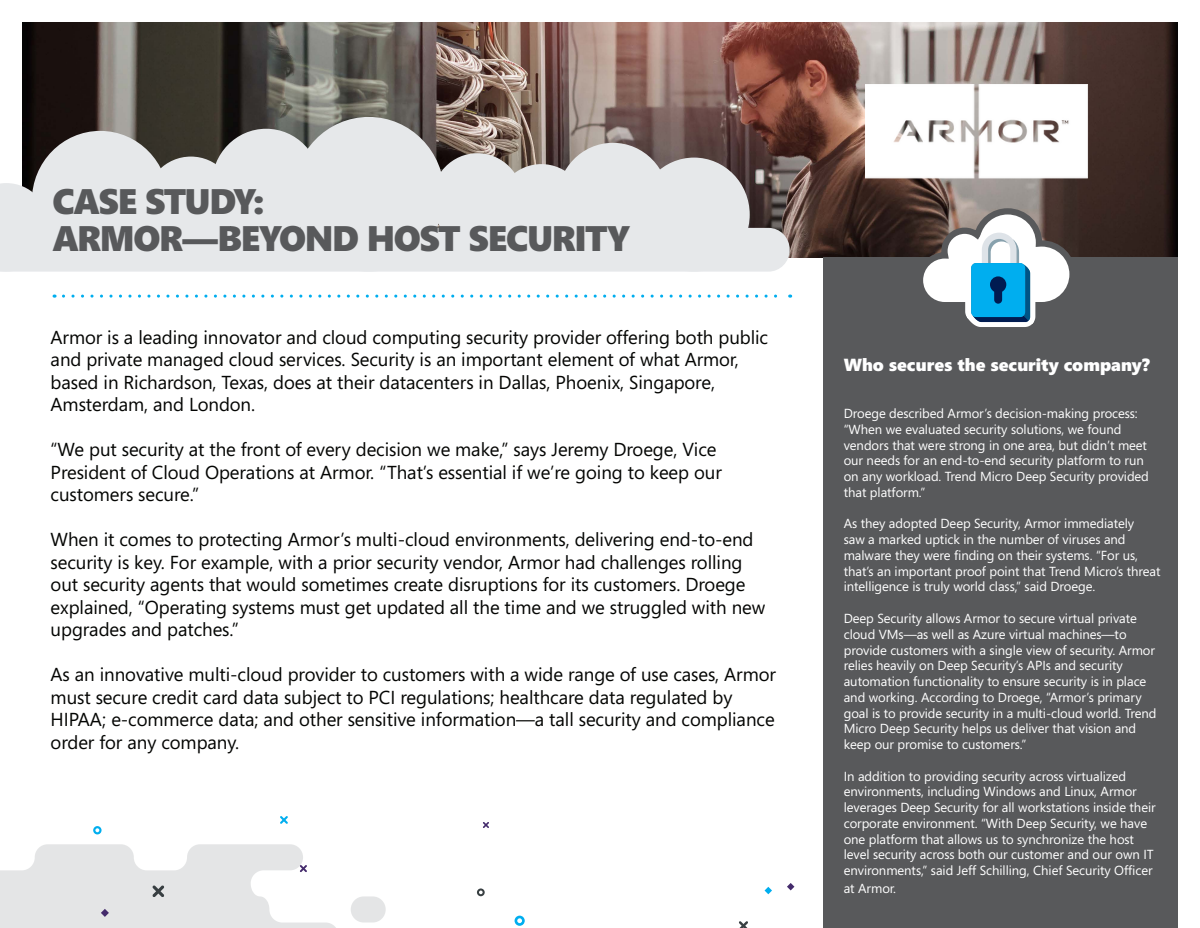
<style>
.page{position:relative;width:1200px;height:928px;background:#fff}
.page>*{position:absolute;margin:0;border:0;box-sizing:border-box;transform-origin:0 0}
.t1{font:900 35.5px/36.8px "Segoe";letter-spacing:-.04em;color:#58595b}
.t2{font:18.75px/22.5px "Segoe";letter-spacing:-.005em;color:#040503}
.t3{font:900 17.5px "Segoe";color:#fff}
.t4{font:13.12px/15.8px "Segoe";letter-spacing:-.005em;color:#fff}
</style>
<div class="page">
<svg style="left:63px;top:294px;width:728px;height:4px"></svg>
<img style="left:22px;top:22px;width:1156px;height:236px">
<div style="left:32px;top:131px;width:137px;height:140px;background:#e6e8ea;border-radius:50%"></div>
<div style="left:293px;top:117px;width:151px;height:154px;background:#e6e8ea;border-radius:50%"></div>
<div style="left:0;top:183px;width:790px;height:88px;background:#e6e8ea"></div>
<div style="left:145px;top:156px;width:91px;height:94px;background:#e6e8ea;border-radius:50%"></div>
<div style="left:212px;top:129px;width:108px;height:111px;background:#e6e8ea;border-radius:50%"></div>
<div style="left:432px;top:153px;width:91px;height:93px;background:#e6e8ea;border-radius:50%"></div>
<div style="left:496px;top:164px;width:91px;height:93px;background:#e6e8ea;border-radius:50%"></div>
<div style="left:557px;top:143px;width:112px;height:114px;background:#e6e8ea;border-radius:50%"></div>
<div style="left:638px;top:158px;width:112px;height:113px;background:#e6e8ea;border-radius:50%"></div>
<img style="left:866px;top:85px;width:231px;height:110px">
<div style="left:823px;top:258px;width:355px;height:670px;background:#58595b"></div>
<svg style="left:914px;top:203px;width:165px;height:124px"></svg>
<div style="left:351px;top:896px;width:35px;height:26px;background:#e4e5e6;border-radius:13px"></div>
<svg style="left:280px;top:816px;width:8px;height:7px"></svg>
<svg style="left:93px;top:826px;width:9px;height:8px"></svg>
<svg style="left:0;top:844px;width:375px;height:84px"></svg>
<svg style="left:787px;top:883px;width:7px;height:7px"></svg>
<svg style="left:739px;top:921px;width:9px;height:7px"></svg>
<svg style="left:483px;top:822px;width:6px;height:6px"></svg>
<svg style="left:477px;top:888px;width:8px;height:8px"></svg>
<svg style="left:515px;top:915px;width:10px;height:10px"></svg>
<svg style="left:765px;top:886px;width:7px;height:8px"></svg>
<h1 class="t1" style="left:52px;top:182px;width:579px">CASE STUDY:<br>ARMOR—BEYOND HOST SECURITY</h1>
<p class="t2" style="left:51px;top:325px;width:719px">Armor is a leading innovator and cloud computing security provider offering both public and private managed cloud services. Security is an important element of what Armor, based in Richardson, Texas, does at their datacenters in Dallas, Phoenix, Singapore, Amsterdam, and London.</p>
<h2 class="t2" style="left:51px;top:438px;width:673px">“We put security at the front of every decision we make,” says Jeremy Droege, Vice<br>President of Cloud Operations at Armor. “That’s essential if we’re going to keep our customers secure.”</h2>
<p class="t2" style="left:51px;top:528px;width:716px">When it comes to protecting Armor’s multi-cloud environments, delivering end-to-end security is key. For example, with a prior security vendor, Armor had challenges rolling out security agents that would sometimes create disruptions for its customers. Droege explained, “Operating systems must get updated all the time and we struggled with new upgrades and patches.”</p>
<p class="t2" style="left:51px;top:663px;width:727px">As an innovative multi-cloud provider to customers with a wide range of use cases, Armor must secure credit card data subject to PCI regulations; healthcare data regulated by HIPAA; e-commerce data; and other sensitive information—a tall security and compliance order for any company.</p>
<h3 class="t3" style="left:844px;top:352px;width:307px">Who secures the security company?</h3>
<p class="t4" style="left:844px;top:405px;width:307px">Droege described Armor’s decision-making process: “When we evaluated security solutions, we found vendors that were strong in one area, but didn’t meet our needs for an end-to-end security platform to run on any workload. Trend Micro Deep Security provided that platform.”</p>
<p class="t4" style="left:844px;top:515px;width:318px">As they adopted Deep Security, Armor immediately<br>saw a marked uptick in the number of viruses and malware they were finding on their systems. “For us, that’s an important proof point that Trend Micro’s threat intelligence is truly world class,” said Droege.</p>
<p class="t4" style="left:844px;top:610px;width:314px">Deep Security allows Armor to secure virtual private cloud VMs—as well as Azure virtual machines—to provide customers with a single view of security. Armor relies heavily on Deep Security’s APIs and security automation functionality to ensure security is in place and working. According to Droege, “Armor’s primary goal is to provide security in a multi-cloud world. Trend Micro Deep Security helps us deliver that vision and keep our promise to customers.”</p>
<p class="t4" style="left:844px;top:767px;width:313px">In addition to providing security across virtualized environments, including Windows and Linux, Armor leverages Deep Security for all workstations inside their corporate environment. “With Deep Security, we have one platform that allows us to synchronize the host level security across both our customer and our own IT environments,” said Jeff Schilling, Chief Security Officer</p>
<p class="t4" style="left:844px;top:879px;width:54px">at Armor.</p>
</div>
